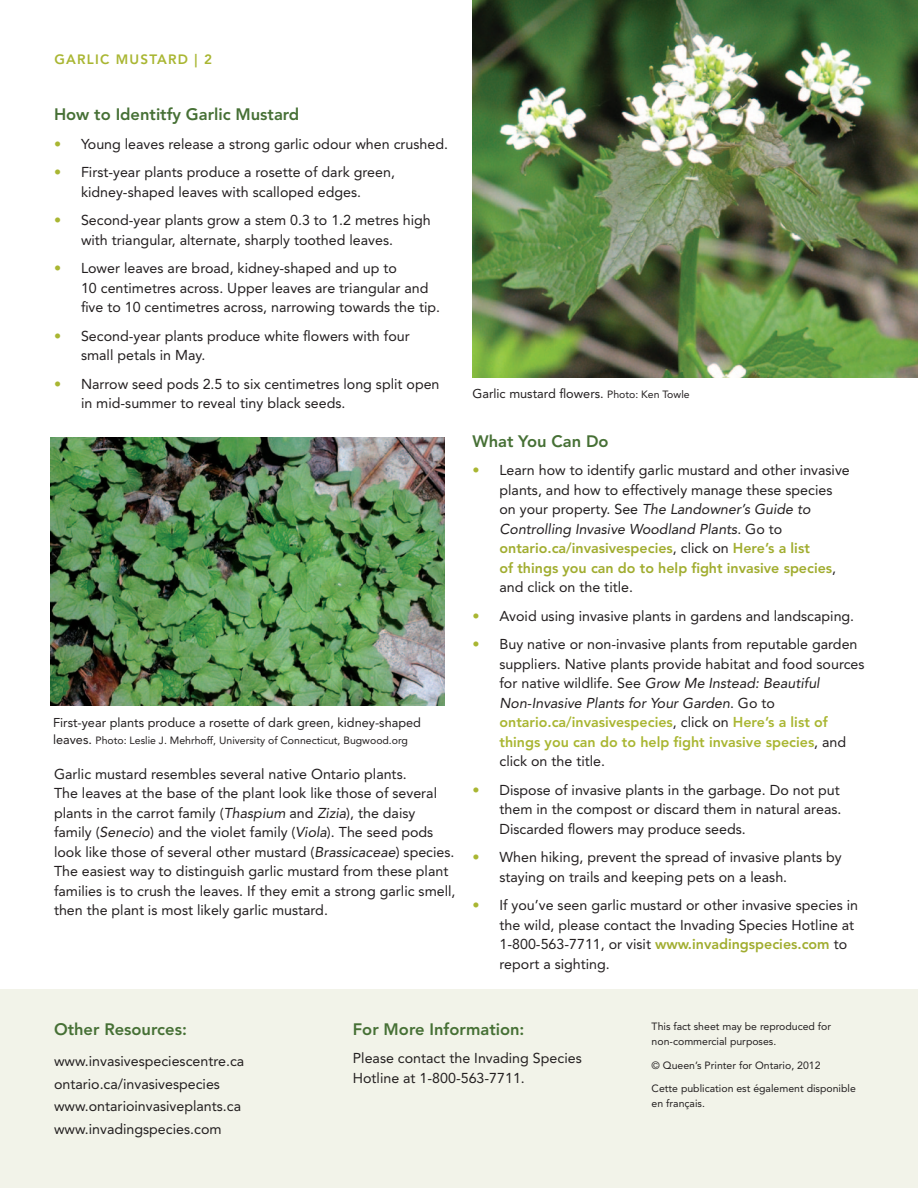
<style>
.page{position:relative;width:918px;height:1188px;background:#fff}
.page>*{position:absolute;margin:0;border:0;box-sizing:border-box;transform-origin:0 0}
.t1{font:800 16.5px "Avenir LT Std";color:#467035}
.t2{font:14.25px/19.5px "Avenir LT Std";color:#231f20}
.t3{font:italic 14.25px "Avenir LT Std";color:#231f20}
.t4{font:800 14.25px "Avenir LT Std";color:#a9b632}
.t5{font:800 14.25px "Avenir LT Std";color:#a1ad30}
.t6{font:800 13.5px "Avenir LT Std";letter-spacing:.09em;color:#a9b632}
.t7{font:12.75px "Avenir LT Std";color:#231f20}
.t8{font:10.5px "Avenir LT Std";color:#231f20}
.s1{color:#a9b632}
.s2{font-size:12.75px}
.s3{font-style:italic}
.s4{font-size:10.5px}
.s5{font-style:normal}
.s6{font-weight:400;color:#231f20}
.s7{font-weight:800;color:#a1ad30}
</style>
<div class="page">
<img style="left:472px;top:0;width:446px;height:378px">
<div style="left:0;top:989px;width:918px;height:199px;background:#f2f3e9"></div>
<img style="left:50px;top:437px;width:394px;height:268px">
<p class="t6" style="left:55px;top:52px;width:159px">GARLIC MUSTARD | 2</p>
<p class="t1" style="left:54px;top:105px;width:247px">How to Identitfy Garlic Mustard</p>
<p class="t2" style="left:54px;top:134px;width:396px"><span class="s1">•</span> Young leaves release a strong garlic odour when crushed.</p>
<p class="t2" style="left:54px;top:163px;width:342px"><span class="s1">•</span> First-year plants produce a rosette of dark green,</p>
<p class="t2" style="left:81px;top:182px;width:282px">kidney-shaped leaves with scalloped edges.</p>
<p class="t2" style="left:81px;top:211px;width:351px;text-indent:-27px"><span class="s1">•</span> Second-year plants grow a stem 0.3 to 1.2 metres high with triangular, alternate, sharply toothed leaves.</p>
<p class="t2" style="left:54px;top:259px;width:345px"><span class="s1">•</span> Lower leaves are broad, kidney-shaped and up to</p>
<p class="t2" style="left:81px;top:278px;width:349px">10 centimetres across. Upper leaves are triangular and</p>
<p class="t2" style="left:81px;top:298px;width:361px">five to 10 centimetres across, narrowing towards the tip.</p>
<p class="t2" style="left:54px;top:326px;width:357px"><span class="s1">•</span> Second-year plants produce white flowers with four</p>
<p class="t2" style="left:81px;top:346px;width:126px">small petals in May.</p>
<p class="t2" style="left:54px;top:374px;width:387px"><span class="s1">•</span> Narrow seed pods 2.5 to six centimetres long split open</p>
<p class="t2" style="left:81px;top:394px;width:266px">in mid-summer to reveal tiny black seeds.</p>
<p class="t7" style="left:53px;top:715px;width:370px">First-year plants produce a rosette of dark green, kidney-shaped</p>
<p class="t8" style="left:53px;top:734px;width:357px"><span class="s2">leaves.</span> Photo: Leslie J. Mehrhoff, University of Connecticut, Bugwood.org</p>
<p class="t2" style="left:54px;top:764px;width:354px">Garlic mustard resembles several native Ontario plants.</p>
<p class="t2" style="left:54px;top:784px;width:385px">The leaves at the base of the plant look like those of several</p>
<p class="t2" style="left:54px;top:803px;width:403px">plants in the carrot family (<span class="s3">Thaspium</span> and <span class="s3">Zizia</span>), the daisy family (<span class="s3">Senecio</span>) and the violet family (<span class="s3">Viola</span>). The seed pods look like those of several other mustard (<span class="s3">Brassicaceae</span>) species.<br>The easiest way to distinguish garlic mustard from these plant families is to crush the leaves. If they emit a strong garlic smell, then the plant is most likely garlic mustard.</p>
<p class="t7" style="left:472px;top:386px;width:219px">Garlic mustard flowers. <span class="s4">Photo: Ken Towle</span></p>
<p class="t1" style="left:472px;top:431px;width:138px">What You Can Do</p>
<p class="t2" style="left:500px;top:461px;width:352px;text-indent:-27px"><span class="s1">•</span> Learn how to identify garlic mustard and other invasive plants, and how to effectively manage these species</p>
<p class="t3" style="left:500px;top:501px;width:313px"><span class="s5">on your property. See</span> The Landowner’s Guide to</p>
<p class="t3" style="left:500px;top:521px;width:284px">Controlling Invasive Woodland Plants<span class="s5">. Go to</span></p>
<p class="t5" style="left:500px;top:540px;width:312px">ontario.ca/invasivespecies<span class="s6">, click on</span> Here’s a list</p>
<p class="t5" style="left:500px;top:560px;width:338px">of things you can do to help fight invasive species<span class="s6">,</span></p>
<p class="t2" style="left:500px;top:578px;width:135px">and click on the title.</p>
<p class="t2" style="left:472px;top:606px;width:383px"><span class="s1">•</span> Avoid using invasive plants in gardens and landscaping.</p>
<p class="t2" style="left:500px;top:635px;width:367px;text-indent:-27px"><span class="s1">•</span> Buy native or non-invasive plants from reputable garden suppliers. Native plants provide habitat and food sources for native wildlife. See <span class="s3">Grow Me Instead: Beautiful</span></p>
<p class="t3" style="left:500px;top:695px;width:277px">Non-Invasive Plants for Your Garden<span class="s5">. Go to</span></p>
<p class="t4" style="left:500px;top:714px;width:330px">ontario.ca/invasivespecies<span class="s6">, click on</span> Here’s a list of</p>
<p class="t4" style="left:500px;top:734px;width:348px">things you can do to help fight invasive species<span class="s6">, and</span></p>
<p class="t2" style="left:500px;top:752px;width:107px">click on the title.</p>
<p class="t2" style="left:500px;top:780px;width:343px;text-align:justify;text-indent:-27px"><span class="s1">•</span> Dispose of invasive plants in the garbage. Do not put them in the compost or discard them in natural areas.<br>Discarded flowers may produce seeds.</p>
<p class="t2" style="left:500px;top:848px;width:344px;text-indent:-27px"><span class="s1">•</span> When hiking, prevent the spread of invasive plants by staying on trails and keeping pets on a leash.</p>
<p class="t2" style="left:500px;top:896px;width:360px;text-indent:-27px"><span class="s1">•</span> If you’ve seen garlic mustard or other invasive species in the wild, please contact the Invading Species Hotline at 1-800-563-7711, or visit <span class="s7">www.invadingspecies.com</span> to report a sighting.</p>
<p class="t1" style="left:54px;top:1019px;width:134px">Other Resources:</p>
<p class="t2" style="left:54px;top:1052px;width:192px">www.invasivespeciescentre.ca</p>
<p class="t2" style="left:54px;top:1074px;width:168px">ontario.ca/invasivespecies</p>
<p class="t2" style="left:54px;top:1097px;width:189px">www.ontarioinvasiveplants.ca</p>
<p class="t2" style="left:54px;top:1119px;width:169px">www.invadingspecies.com</p>
<p class="t1" style="left:353px;top:1019px;width:173px">For More Information:</p>
<p class="t2" style="left:353px;top:1049px;width:230px">Please contact the Invading Species</p>
<p class="t2" style="left:353px;top:1068px;width:174px">Hotline at 1-800-563-7711.</p>
<p class="t8" style="left:652px;top:1021px;width:181px">This fact sheet may be reproduced for</p>
<p class="t8" style="left:652px;top:1036px;width:126px">non-commercial purposes.</p>
<p class="t8" style="left:652px;top:1060px;width:170px">© Queen’s Printer for Ontario, 2012</p>
<p class="t8" style="left:652px;top:1082px;width:206px">Cette publication est également disponible</p>
<p class="t8" style="left:652px;top:1097px;width:55px">en français.</p>
</div>
